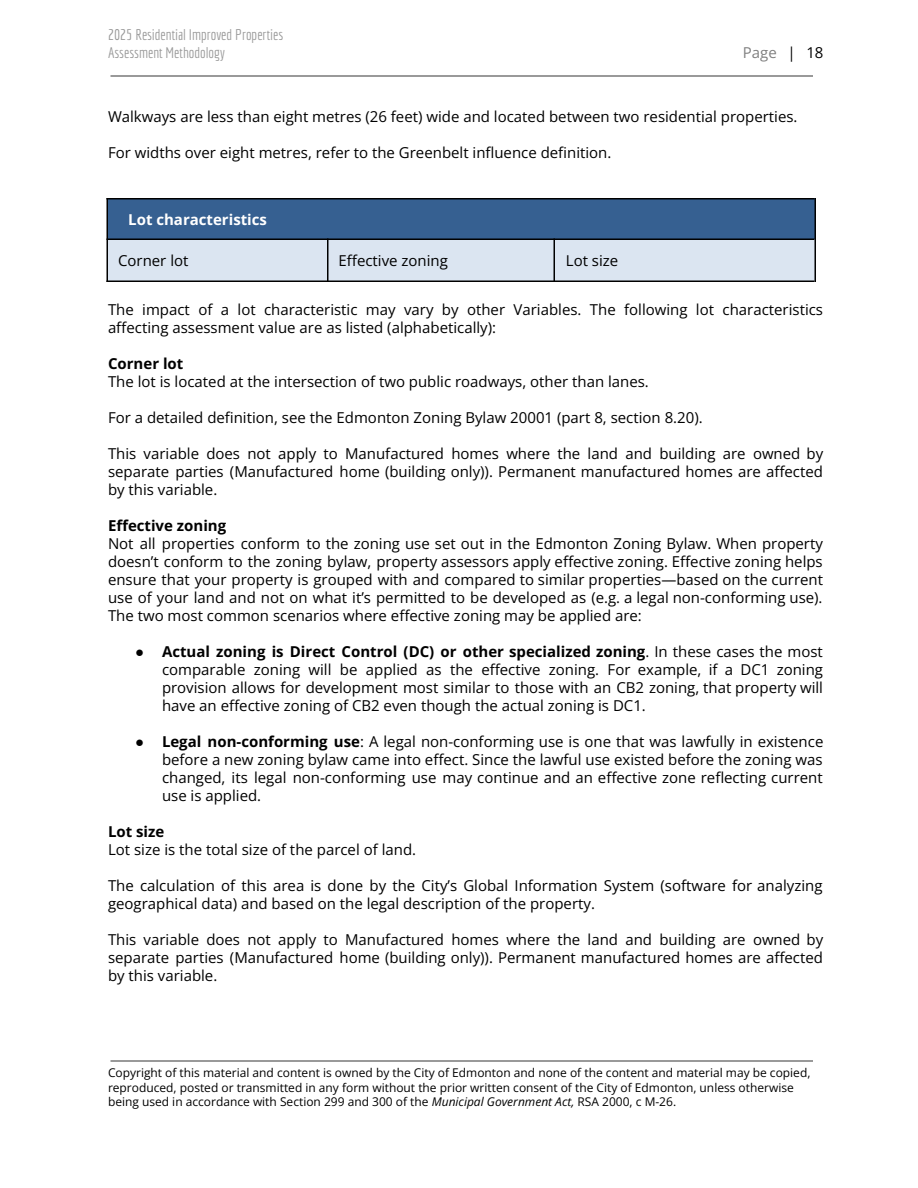
<style>
.page{position:relative;width:918px;height:1188px;background:#fff}
.page>*{position:absolute;margin:0;border:0;box-sizing:border-box;transform-origin:0 0}
.t1{font:15px/18px "Open Sans";color:#000;text-align:justify}
.t2{font:15px/18px "Economica";color:#999}
.t3{font:700 15px "Open Sans";color:#000}
.t4{font:700 15px "Open Sans";color:#fff}
.t5{font:15px "Open Sans";color:#808080}
.t6{font:12px/14.7px "Open Sans";color:#000}
.s1{color:#000}
.s2{font-family:"Arial"}
.s3{font-weight:700}
.s4{font-style:italic}
</style>
<div class="page">
<div style="left:107px;top:198px;width:707px;height:42px;background:#366091"></div>
<div style="left:107px;top:240px;width:220px;height:41px;background:#dbe5f1"></div>
<div style="left:327px;top:240px;width:228px;height:41px;background:#dbe5f1"></div>
<div style="left:555px;top:240px;width:259px;height:41px;background:#dbe5f1"></div>
<hr style="left:106px;top:198px;width:2px;height:84px;background:#000">
<hr style="left:327px;top:238px;width:1px;height:44px;background:#000">
<hr style="left:553px;top:238px;width:2px;height:44px;background:#000">
<hr style="left:815px;top:198px;width:1px;height:84px;background:#000">
<hr style="left:106px;top:198px;width:708px;height:2px;background:#000">
<hr style="left:106px;top:239px;width:708px;height:1px;background:#000">
<hr style="left:106px;top:280px;width:708px;height:2px;background:#000">
<p class="t2" style="left:108px;top:26px;width:177px">2025 Residential Improved Properties<br>Assessment Methodology</p>
<p class="t5" style="left:743px;top:42px;width:82px">Page <span class="s1">| 18</span></p>
<p class="t1" style="left:108px;top:108px;width:691px">Walkways are less than eight metres (26 feet) wide and located between two residential properties.</p>
<p class="t1" style="left:108px;top:144px;width:505px">For widths over eight metres, refer to the Greenbelt infl uence definition.</p>
<h3 class="t4" style="left:128px;top:209px;width:140px">Lot characteristics</h3>
<p class="t1" style="left:118px;top:252px;width:72px">Corner lot</p>
<p class="t1" style="left:339px;top:252px;width:111px">Effective zoning</p>
<p class="t1" style="left:566px;top:252px;width:54px">Lot size</p>
<p class="t1" style="left:108px;top:300px;width:717px">The impact of a lot characteristic may vary by other Variables. The following lot characteristics affecting assessment value are as listed (alphabetically):</p>
<p class="t3" style="left:108px;top:353px;width:77px">Corner lot</p>
<p class="t1" style="left:108px;top:372px;width:542px">The lot is located at the intersection of two public roadways, other than lanes.</p>
<p class="t1" style="left:108px;top:408px;width:596px">For a detailed defi nition, see the Edmonton Zoning Bylaw 20001 (part 8, section 8.20).</p>
<p class="t1" style="left:108px;top:444px;width:717px">This variable does not apply to Manufactured homes where the land and building are owned by separate parties (Manufactured home (building only)). Permanent manufactured homes are affected by this variable.</p>
<p class="t3" style="left:108px;top:515px;width:120px">Effective zoning</p>
<p class="t1" style="left:108px;top:534px;width:717px">Not all properties conform to the zoning use set out in the Edmonton Zoning Bylaw. When property doesn’t conform to the zoning bylaw, property assessors apply effective zoning. Effective zoning helps ensure that your property is grouped with and compared to similar properties—based on the current use of your land and not on what it’s permitted to be developed as (e.g. a legal non-conforming use).<br>The two most common scenarios where effective zoning may be applied are:</p>
<p class="t1" style="left:162px;top:642px;width:663px;text-indent:-27px"><span class="s2">●</span> <span class="s3">Actual zoning is Direct Control (DC) or other specialized zoning</span>. In these cases the most comparable zoning will be applied as the effective zoning. For example, if a DC1 zoning provision allows for development most similar to those with an CB2 zoning, that property will have an effective zoning of CB2 even though the actual zoning is DC1.</p>
<p class="t1" style="left:162px;top:732px;width:663px;text-indent:-27px"><span class="s2">●</span> <span class="s3">Legal non-conforming use</span>: A legal non-conforming use is one that was lawfully in existence before a new zoning bylaw came into effect. Since the lawful use existed before the zoning was changed, its legal non-conforming use may continue and an effective zone reflecting current use is applied.</p>
<p class="t3" style="left:108px;top:821px;width:58px">Lot size</p>
<p class="t1" style="left:108px;top:840px;width:310px">Lot size is the total size of the parcel of land.</p>
<p class="t1" style="left:108px;top:876px;width:716px">The calculation of this area is done by the City’s Global Information System (software for analyzing geographical data) and based on the legal description of the property.</p>
<p class="t1" style="left:108px;top:930px;width:717px">This variable does not apply to Manufactured homes where the land and building are owned by separate parties (Manufactured home (building only)). Permanent manufactured homes are affected by this variable.</p>
<p class="t6" style="left:108px;top:1065px;width:704px">Copyright of this material and content is owned by the City of Edmonton and none of the content and material may be copied, reproduced, posted or transmitted in any form without the prior written consent of the City of Edmonton, unless otherwise being used in accordance with Section 299 and 300 of the <span class="s4">Municipal Government Act,</span> RSA 2000, c M-26.</p>
</div>
